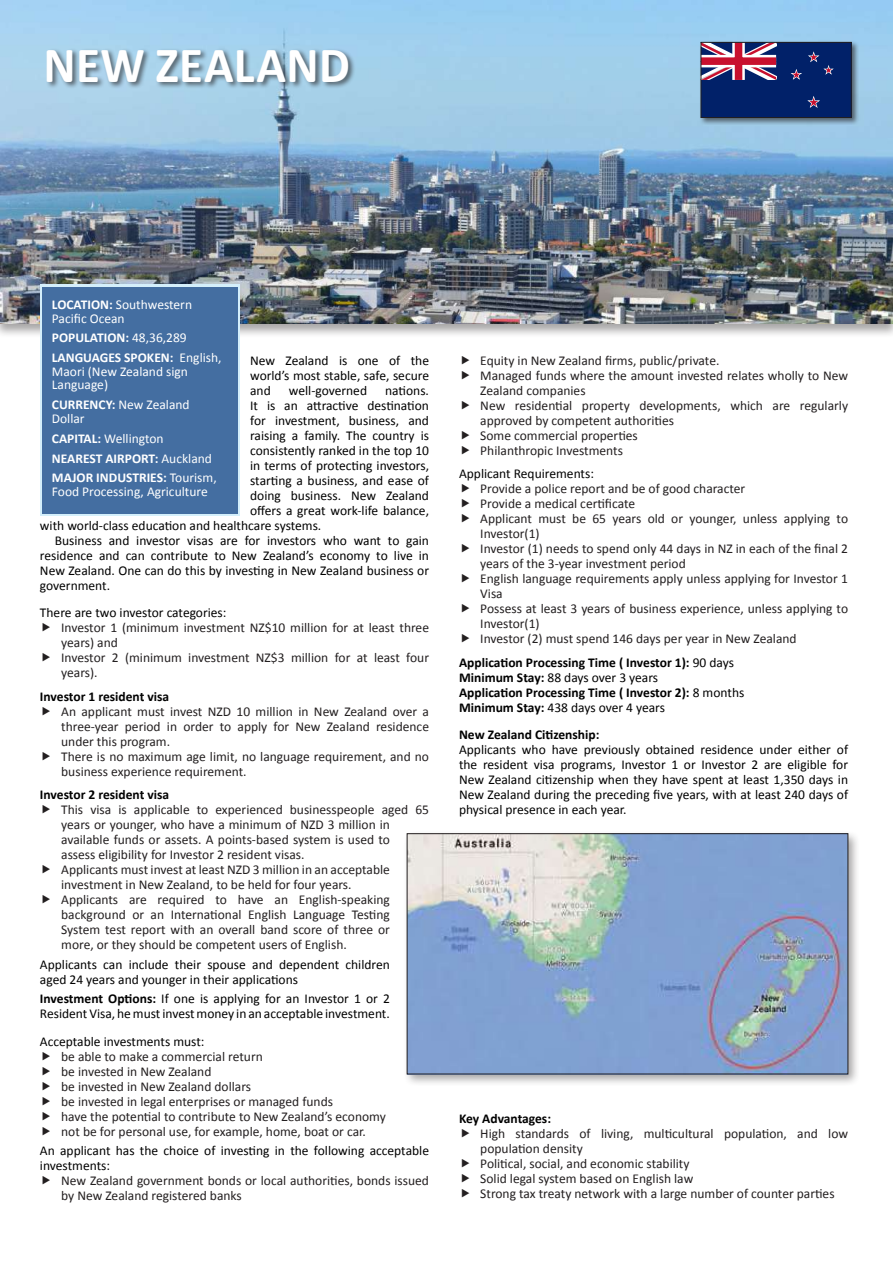
<style>
.page{position:relative;width:893px;height:1263px;background:#fff}
.page>*{position:absolute;margin:0;border:0;box-sizing:border-box;transform-origin:0 0}
.t1{font:700 51px "Calibri";letter-spacing:.005em;color:#fff;scale:.96 1}
.t2{font:13.5px/15px "Calibri";color:#231f20}
.t3{font:13.5px/15px "Calibri";color:#000}
.t4{font:700 13.5px/15px "Calibri";color:#000}
.t5{font:13.5px/13.5px "Calibri";color:#fff}
.t6{font:700 13.5px/20px "Calibri";color:#fff}
.s1{font-weight:700}
.s2{font-weight:400}
</style>
<div class="page">
<div style="left:0;top:0;width:893px;height:338px;background:#231f20;opacity:.4"></div>
<img style="left:0;top:0;width:893px;height:323px">
<div style="left:403px;top:830px;width:458px;height:257px;background:#231f20;opacity:.4"></div>
<img style="left:409px;top:835px;width:437px;height:237px">
<div style="left:407px;top:833px;width:441px;height:241px;border:1px solid #231f20"></div>
<div style="left:699px;top:40px;width:160px;height:85px;background:#231f20;opacity:.6"></div>
<div style="left:701px;top:42px;width:150px;height:76px;background:#012169"></div>
<svg style="left:703px;top:44px;width:73px;height:36px"></svg>
<svg style="left:732px;top:44px;width:13px;height:36px"></svg>
<div style="left:701px;top:55px;width:75px;height:12px;background:#fff"></div>
<div style="left:735px;top:42px;width:7px;height:38px;background:#c8102e"></div>
<div style="left:701px;top:57px;width:75px;height:8px;background:#c8102e"></div>
<svg style="left:808px;top:51px;width:26px;height:24px"></svg>
<svg style="left:791px;top:69px;width:11px;height:11px"></svg>
<svg style="left:807px;top:96px;width:13px;height:12px"></svg>
<div style="left:701px;top:42px;width:150px;height:76px;border:1px solid #231f20"></div>
<div style="left:46px;top:48px;width:310px;height:42px;background:#231f20;opacity:.6"></div>
<div style="left:40px;top:284px;width:200px;height:232px;background:linear-gradient(to right,#d4effb,#d4effb)"></div>
<div style="left:42px;top:287px;width:195px;height:226px;background:#446ea1"></div>
<h1 class="t1" style="left:43px;top:32px;width:321px">NEW ZEALAND</h1>
<p class="t5" style="left:52px;top:298px;width:142px"><span class="s1">LOCATION:</span> Southwestern<br>Pacific Ocean</p>
<p class="t6" style="left:52px;top:328px;width:171px">POPULATION: <span class="s2">48,36,289<br></span>LANGUAGES SPOKEN: <span class="s2">English,</span></p>
<p class="t5" style="left:52px;top:365px;width:138px">Maori (New Zealand sign<br>Language)</p>
<p class="t5" style="left:52px;top:398px;width:139px"><span class="s1">CURRENCY:</span> New Zealand<br>Dollar</p>
<p class="t6" style="left:52px;top:428px;width:166px">CAPITAL: <span class="s2">Wellington<br></span>NEAREST AIRPORT: <span class="s2">Auckland<br></span>MAJOR INDUSTRIES: <span class="s2">Tourism,</span></p>
<p class="t5" style="left:52px;top:485px;width:157px">Food Processing, Agriculture</p>
<p class="t3" style="left:250px;top:353px;width:180px;text-align:justify">New Zealand is one of the world’s most stable, safe, secure and</p>
<p class="t3" style="left:289px;top:383px;width:80px">well-governed</p>
<p class="t3" style="left:385px;top:383px;width:45px">nations.</p>
<p class="t3" style="left:250px;top:398px;width:180px">It is an attractive destination</p>
<p class="t3" style="left:250px;top:413px;width:180px">for investment, business, and</p>
<p class="t3" style="left:250px;top:428px;width:180px">raising a family. The country is</p>
<p class="t3" style="left:250px;top:443px;width:180px">consistently ranked in the top 10</p>
<p class="t3" style="left:250px;top:458px;width:180px">in terms of protecting investors,</p>
<p class="t3" style="left:250px;top:473px;width:180px">starting a business, and ease of</p>
<p class="t3" style="left:250px;top:488px;width:180px">doing business. New Zealand</p>
<p class="t3" style="left:250px;top:503px;width:180px">offers a great work-life balance,</p>
<p class="t3" style="left:40px;top:518px;width:283px">with world-class education and healthcare systems.</p>
<p class="t3" style="left:55px;top:533px;width:376px">Business and investor visas are for investors who want to gain</p>
<p class="t3" style="left:40px;top:548px;width:391px">residence and can contribute to New Zealand’s economy to live in</p>
<p class="t3" style="left:40px;top:563px;width:391px">New Zealand. One can do this by investing in New Zealand business or</p>
<p class="t3" style="left:40px;top:578px;width:72px">government.</p>
<p class="t3" style="left:40px;top:605px;width:188px">There are two investor categories:</p>
<p class="t2" style="left:61px;top:620px;width:369px">Investor 1 (minimum investment NZ$10 million for at least three years) and<br>Investor 2 (minimum investment NZ$3 million for at least four years).</p>
<p class="t4" style="left:40px;top:689px;width:131px">Investor 1 resident visa</p>
<p class="t2" style="left:61px;top:704px;width:369px">An applicant must invest NZD 10 million in New Zealand over a three-year period in order to apply for New Zealand residence under this program.<br>There is no maximum age limit, no language requirement, and no business experience requirement.</p>
<p class="t4" style="left:40px;top:787px;width:131px">Investor 2 resident visa</p>
<p class="t2" style="left:61px;top:802px;width:369px">This visa is applicable to experienced businesspeople aged 65 years or younger, who have a minimum of NZD 3 million in available funds or assets. A points-based system is used to<br>assess eligibility for Investor 2 resident visas.<br>Applicants must invest at least NZD 3 million in an acceptable investment in New Zealand, to be held for four years.<br>Applicants are required to have an English-speaking background or an International English Language Testing System test report with an overall band score of three or<br>more, or they should be competent users of English.</p>
<p class="t3" style="left:40px;top:957px;width:351px">Applicants can include their spouse and dependent children aged 24 years and younger in their applications</p>
<p class="t3" style="left:40px;top:991px;width:351px"><span class="s1">Investment Options:</span> If one is applying for an Investor 1 or 2<br>Resident Visa, he must invest money in an acceptable investment.</p>
<p class="t3" style="left:40px;top:1034px;width:166px">Acceptable investments must:</p>
<p class="t2" style="left:61px;top:1049px;width:326px">be able to make a commercial return<br>be invested in New Zealand<br>be invested in New Zealand dollars<br>be invested in legal enterprises or managed funds<br>have the potential to contribute to New Zealand’s economy not be for personal use, for example, home, boat or car.</p>
<p class="t3" style="left:40px;top:1143px;width:391px">An applicant has the choice of investing in the following acceptable investments:</p>
<p class="t2" style="left:61px;top:1173px;width:369px">New Zealand government bonds or local authorities, bonds issued by New Zealand registered banks</p>
<p class="t2" style="left:480px;top:353px;width:369px">Equity in New Zealand firms, public/private.<br>Managed funds where the amount invested relates wholly to New Zealand companies<br>New residential property developments, which are regularly approved by competent authorities<br>Some commercial properties<br>Philanthropic Investments</p>
<p class="t3" style="left:459px;top:466px;width:137px">Applicant Requirements:</p>
<p class="t2" style="left:480px;top:481px;width:369px">Provide a police report and be of good character<br>Provide a medical certificate<br>Applicant must be 65 years old or younger, unless applying to Investor(1)<br>Investor (1) needs to spend only 44 days in NZ in each of the final 2 years of the 3-year investment period<br>English language requirements apply unless applying for Investor 1<br>Visa<br>Possess at least 3 years of business experience, unless applying to Investor(1)<br>Investor (2) must spend 146 days per year in New Zealand</p>
<p class="t4" style="left:459px;top:655px;width:287px">Application Processing Time ( Investor 1): <span class="s2">90 days </span>Minimum Stay: <span class="s2">88 days over 3 years<br></span>Application Processing Time ( Investor 2): <span class="s2">8 months </span>Minimum Stay: <span class="s2">438 days over 4 years</span></p>
<p class="t4" style="left:459px;top:727px;width:142px">New Zealand Citizenship:</p>
<p class="t3" style="left:459px;top:742px;width:391px;text-align:justify">Applicants who have previously obtained residence under either of the resident visa programs, Investor 1 or Investor 2 are eligible for New Zealand citizenship when they have spent at least 1,350 days in New Zealand during the preceding five years, with at least 240 days of physical presence in each year.</p>
<p class="t4" style="left:459px;top:1111px;width:94px">Key Advantages:</p>
<p class="t2" style="left:480px;top:1126px;width:369px">High standards of living, multicultural population, and low population density<br>Political, social, and economic stability<br>Solid legal system based on English law<br>Strong tax treaty network with a large number of counter parties</p>
</div>
